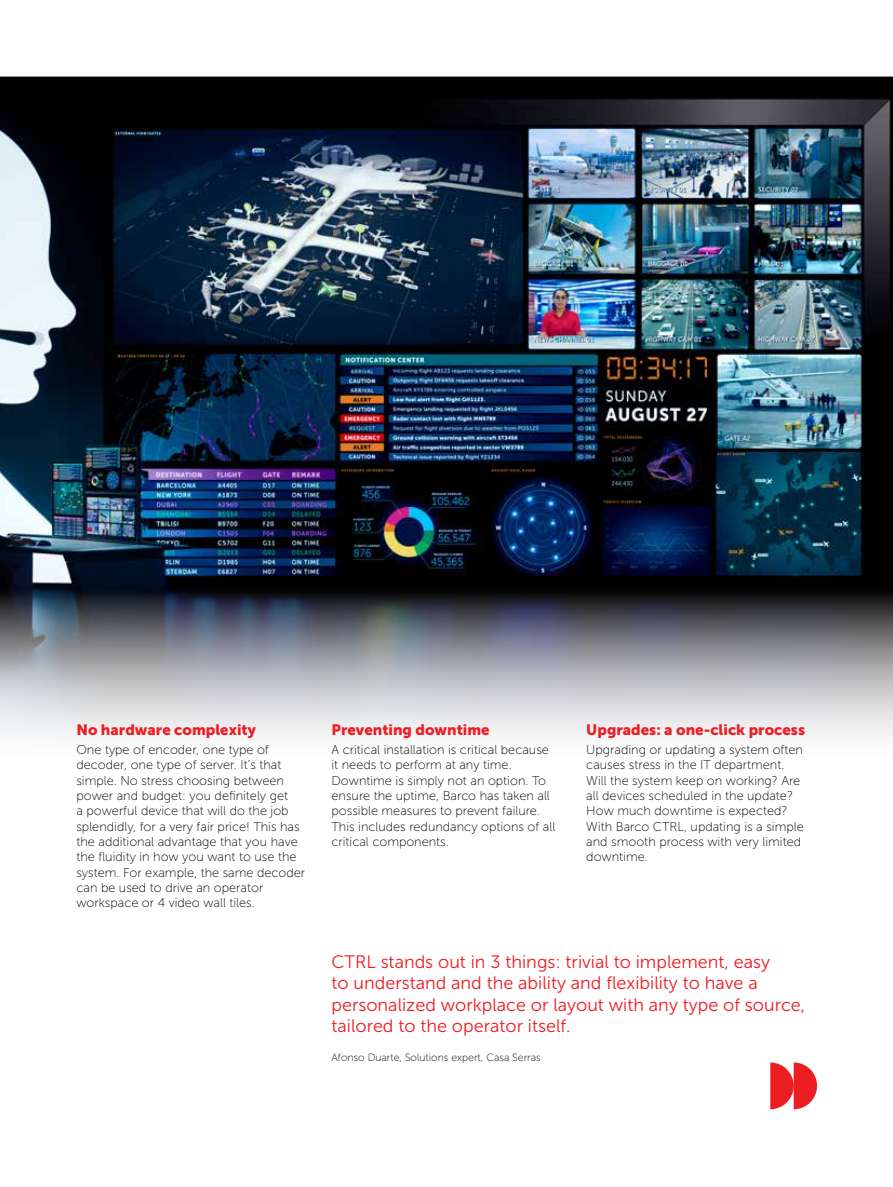
<style>
.page{position:relative;width:893px;height:1187px;background:#fff}
.page>*{position:absolute;margin:0;border:0;box-sizing:border-box;transform-origin:0 0}
.t1{font:18px/21.6px "Museo Sans 300";color:#ed1d24}
.t2{font:15px "Museo Sans 900";color:#ed1d24}
.t3{font:12.75px/15.3px "Museo Sans 100";color:#000}
.t4{font:10.5px "Museo Sans 100";color:#000}
</style>
<div class="page">
<img style="left:0;top:77px;width:893px;height:659px">
<svg style="left:770px;top:1062px;width:47px;height:47px"></svg>
<p class="t2" style="left:76px;top:720px;width:181px">No hardware complexity</p>
<p class="t3" style="left:76px;top:742px;width:230px">One type of encoder, one type of decoder, one type of server. It’s that simple. No stress choosing between power and budget: you definitely get<br>a powerful device that will do the job splendidly, for a very fair price! This has the additional advantage that you have the fluidity in how you want to use the system. For example, the same decoder can be used to drive an operator workspace or 4 video wall tiles.</p>
<p class="t2" style="left:331px;top:720px;width:160px">Preventing downtime</p>
<p class="t3" style="left:331px;top:742px;width:225px">A critical installation is critical because it needs to perform at any time.<br>Downtime is simply not an option. To ensure the uptime, Barco has taken all possible measures to prevent failure.<br>This includes redundancy options of all critical components.</p>
<p class="t2" style="left:586px;top:720px;width:220px">Upgrades: a one-click process</p>
<p class="t3" style="left:586px;top:742px;width:219px">Upgrading or updating a system often causes stress in the IT department.<br>Will the system keep on working? Are all devices scheduled in the update?<br>How much downtime is expected?<br>With Barco CTRL, updating is a simple and smooth process with very limited downtime.</p>
<h1 class="t1" style="left:331px;top:950px;width:475px">CTRL stands out in 3 things: trivial to implement, easy<br>to understand and the ability and flexibility to have a personalized workplace or layout with any type of source, tailored to the operator itself.</h1>
<p class="t4" style="left:331px;top:1051px;width:211px">Afonso Duarte, Solutions expert, Casa Serras</p>
</div>
